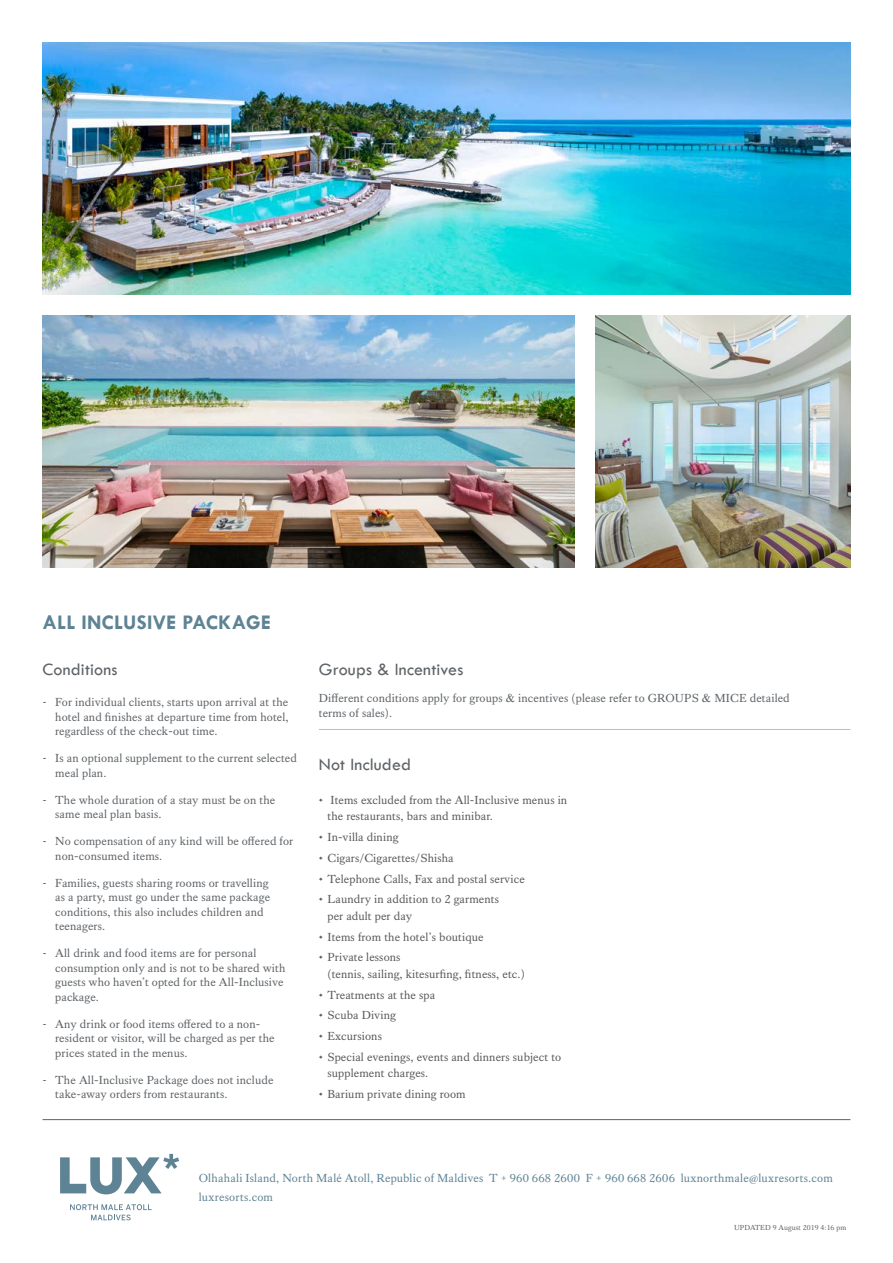
<style>
.page{position:relative;width:893px;height:1263px;background:#fff}
.page>*{position:absolute;margin:0;border:0;box-sizing:border-box;transform-origin:0 0}
.t1{font:700 21px "Tw Cen";letter-spacing:.01em;color:#5e8395}
.t2{font:18px "Tw Cen";letter-spacing:.01em;color:#5e6367}
.t3{font:12px/14.4px "Kings Caslon";letter-spacing:.01em;color:#5e6367}
.t4{font:12px/16.5px "Kings Caslon";letter-spacing:.01em;color:#58595b}
.t5{font:12px/18.6px "Kings Caslon";letter-spacing:.015em;color:#5e8395}
.t6{font:7.5px "Kings Caslon";letter-spacing:.01em;color:#5e6367}
.s1{font-family:"Trebuchet MS"}
.s2{font-family:"Times New Roman"}
</style>
<div class="page">
<hr style="left:43px;top:1119px;width:807px;height:1px;background:#5e6367">
<svg style="left:60px;top:1154px;width:119px;height:40px"></svg>
<svg style="left:70px;top:1204px;width:82px;height:16px"></svg>
<hr style="left:319px;top:729px;width:531px;height:1px;background:#bcbec0">
<img style="left:43px;top:315px;width:531px;height:252px">
<img style="left:43px;top:43px;width:807px;height:251px">
<img style="left:595px;top:315px;width:255px;height:252px">
<h1 class="t1" style="left:43px;top:609px;width:230px">ALL INCLUSIVE PACKAGE</h1>
<h2 class="t2" style="left:43px;top:658px;width:76px">Conditions</h2>
<p class="t3" style="left:55px;top:695px;width:235px;text-align:justify;text-indent:-13px"><span class="s1">-</span> For individual clients, starts upon arrival at the hotel and finishes at departure time from hotel, regardless of the check-out time.</p>
<p class="t3" style="left:55px;top:751px;width:243px;text-indent:-13px"><span class="s1">-</span> Is an optional supplement to the current selected meal plan.</p>
<p class="t3" style="left:55px;top:793px;width:221px;text-indent:-13px"><span class="s1">-</span> The whole duration of a stay must be on the same meal plan basis.</p>
<p class="t3" style="left:55px;top:834px;width:240px;text-indent:-13px"><span class="s1">-</span> No compensation of any kind will be offered for non-consumed items.</p>
<p class="t3" style="left:55px;top:876px;width:216px;text-indent:-13px"><span class="s1">-</span> Families, guests sharing rooms or travelling as a party, must go under the same package conditions, this also includes children and teenagers.</p>
<p class="t3" style="left:55px;top:946px;width:232px;text-indent:-13px"><span class="s1">-</span> All drink and food items are for personal consumption only and is not to be shared with guests who haven’t opted for the All-Inclusive package.</p>
<p class="t3" style="left:55px;top:1016px;width:221px;text-indent:-13px"><span class="s1">-</span> Any drink or food items offered to a non&shy;resident or visitor, will be charged as per the prices stated in the menus.</p>
<p class="t3" style="left:55px;top:1072px;width:220px;text-indent:-13px"><span class="s1">-</span> The All-Inclusive Package does not include take-away orders from restaurants.</p>
<h2 class="t2" style="left:319px;top:658px;width:146px">Groups &amp; Incentives</h2>
<p class="t3" style="left:319px;top:691px;width:472px">Different conditions apply for groups <span class="s2">&amp;</span> incentives (please refer to GROUPS <span class="s2">&amp;</span> MICE detailed terms of sales).</p>
<h2 class="t2" style="left:319px;top:754px;width:94px">Not Included</h2>
<p class="t4" style="left:327px;top:791px;width:241px;text-indent:-9px">• Items excluded from the All-Inclusive menus in the restaurants, bars and minibar.</p>
<p class="t4" style="left:319px;top:829px;width:81px">• In-villa dining</p>
<p class="t4" style="left:319px;top:849px;width:136px">• Cigars/Cigarettes/Shisha</p>
<p class="t4" style="left:319px;top:870px;width:207px">• Telephone Calls, Fax and postal service</p>
<p class="t4" style="left:327px;top:891px;width:173px;text-indent:-9px">• Laundry in addition to 2 garments per adult per day</p>
<p class="t4" style="left:319px;top:928px;width:166px">• Items from the hotel’s boutique</p>
<p class="t4" style="left:327px;top:949px;width:199px;text-indent:-9px">• Private lessons<br>(tennis, sailing, kitesurfing, fitness, etc.)</p>
<p class="t4" style="left:319px;top:986px;width:118px">• Treatments at the spa</p>
<p class="t4" style="left:319px;top:1007px;width:78px">• Scuba Diving</p>
<p class="t4" style="left:319px;top:1028px;width:65px">• Excursions</p>
<p class="t4" style="left:327px;top:1048px;width:235px;text-indent:-9px">• Special evenings, events and dinners subject to supplement charges.</p>
<p class="t4" style="left:319px;top:1086px;width:148px">• Barium private dining room</p>
<p class="t5" style="left:199px;top:1169px;width:636px">Olhahali Island, North Malé Atoll, Republic of Maldives T + 960 668 2600 F + 960 668 2606 luxnorthmale@luxresorts.com luxresorts.com</p>
<p class="t6" style="left:734px;top:1223px;width:114px">UPDATED 9 August 2019 4:16 pm</p>
</div>
